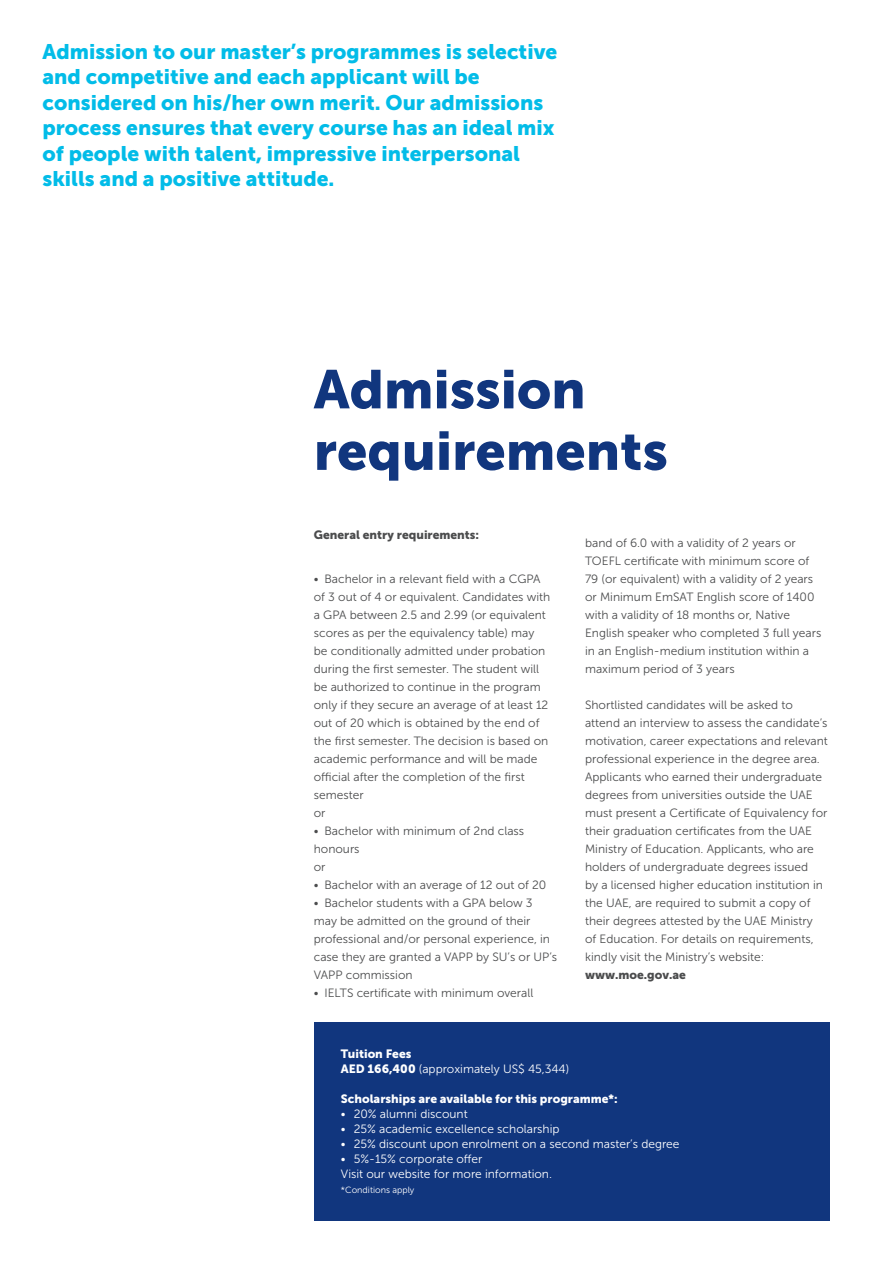
<style>
.page{position:relative;width:893px;height:1263px;background:#fff}
.page>*{position:absolute;margin:0;border:0;box-sizing:border-box;transform-origin:0 0}
.t1{font:54px "Museo Sans 900";color:#11367e}
.t2{font:21px/25.5px "Museo Sans 900";color:#02bce8}
.t3{font:12px/18px "Museo Sans 300";color:#4b4c4d}
.t4{font:12px "Museo Sans 300";color:#fff}
.t5{font:12px "Museo Sans 900";color:#fff}
.t6{font:12px "Museo Sans 900";color:#4b4c4d}
.t7{font:9px "Museo Sans 300";color:#fff}
.s1{font-family:"Museo Sans 900"}
</style>
<div class="page">
<div style="left:314px;top:1022px;width:515px;height:198px;background:#11367e"></div>
<p class="t2" style="left:43px;top:39px;width:516px">Admission to our master’s programmes is selective and competitive and each applicant will be considered on his/her own merit. Our admissions process ensures that every course has an ideal mix of people with talent, impressive interpersonal skills and a positive attitude.</p>
<p class="t1" style="left:314px;top:359px;width:273px">Admission</p>
<p class="t1" style="left:314px;top:420px;width:356px">requirements</p>
<p class="t6" style="left:314px;top:528px;width:167px">General entry requirements:</p>
<p class="t3" style="left:314px;top:569px;width:238px">• Bachelor in a relevant field with a CGPA of 3 out of 4 or equivalent. Candidates with a GPA between 2.5 and 2.99 (or equivalent scores as per the equivalency table) may be conditionally admitted under probation during the first semester. The student will be authorized to continue in the program only if they secure an average of at least 12 out of 20 which is obtained by the end of the first semester. The decision is based on academic performance and will be made official after the completion of the first semester</p>
<p class="t3" style="left:314px;top:803px;width:13px">or</p>
<p class="t3" style="left:314px;top:821px;width:212px">• Bachelor with minimum of 2nd class honours</p>
<p class="t3" style="left:314px;top:857px;width:13px">or</p>
<p class="t3" style="left:314px;top:875px;width:234px">• Bachelor with an average of 12 out of 20</p>
<p class="t3" style="left:314px;top:893px;width:245px">• Bachelor students with a GPA below 3 may be admitted on the ground of their professional and/or personal experience, in case they are granted a VAPP by SU’s or UP’s VAPP commission</p>
<p class="t3" style="left:314px;top:983px;width:221px">• IELTS certificate with minimum overall</p>
<p class="t3" style="left:585px;top:533px;width:238px">band of 6.0 with a validity of 2 years or TOEFL certificate with minimum score of 79 (or equivalent) with a validity of 2 years or Minimum EmSAT English score of 1400 with a validity of 18 months or, Native English speaker who completed 3 full years in an English-medium institution within a maximum period of 3 years</p>
<p class="t3" style="left:585px;top:695px;width:244px">Shortlisted candidates will be asked to attend an interview to assess the candidate’s motivation, career expectations and relevant professional experience in the degree area.</p>
<p class="t3" style="left:585px;top:767px;width:244px">Applicants who earned their undergraduate degrees from universities outside the UAE must present a Certificate of Equivalency for their graduation certificates from the UAE Ministry of Education. Applicants, who are holders of undergraduate degrees issued<br>by a licensed higher education institution in the UAE, are required to submit a copy of their degrees attested by the UAE Ministry<br>of Education. For details on requirements, kindly visit the Ministry’s website:</p>
<p class="t6" style="left:585px;top:968px;width:102px">www.moe.gov.ae</p>
<p class="t5" style="left:341px;top:1047px;width:72px">Tuition Fees</p>
<p class="t4" style="left:341px;top:1063px;width:230px"><span class="s1">AED 166,400</span> (approximately US$ 45,344)</p>
<p class="t5" style="left:341px;top:1092px;width:278px">Scholarships are available for this programme*:</p>
<p class="t4" style="left:341px;top:1108px;width:128px">• 20% alumni discount</p>
<p class="t4" style="left:341px;top:1123px;width:220px">• 25% academic excellence scholarship</p>
<p class="t4" style="left:341px;top:1138px;width:340px">• 25% discount upon enrolment on a second master’s degree</p>
<p class="t4" style="left:341px;top:1153px;width:143px">• 5%-15% corporate offer</p>
<p class="t4" style="left:341px;top:1168px;width:213px">Visit our website for more information.</p>
<p class="t7" style="left:341px;top:1185px;width:75px">*Conditions apply</p>
</div>
